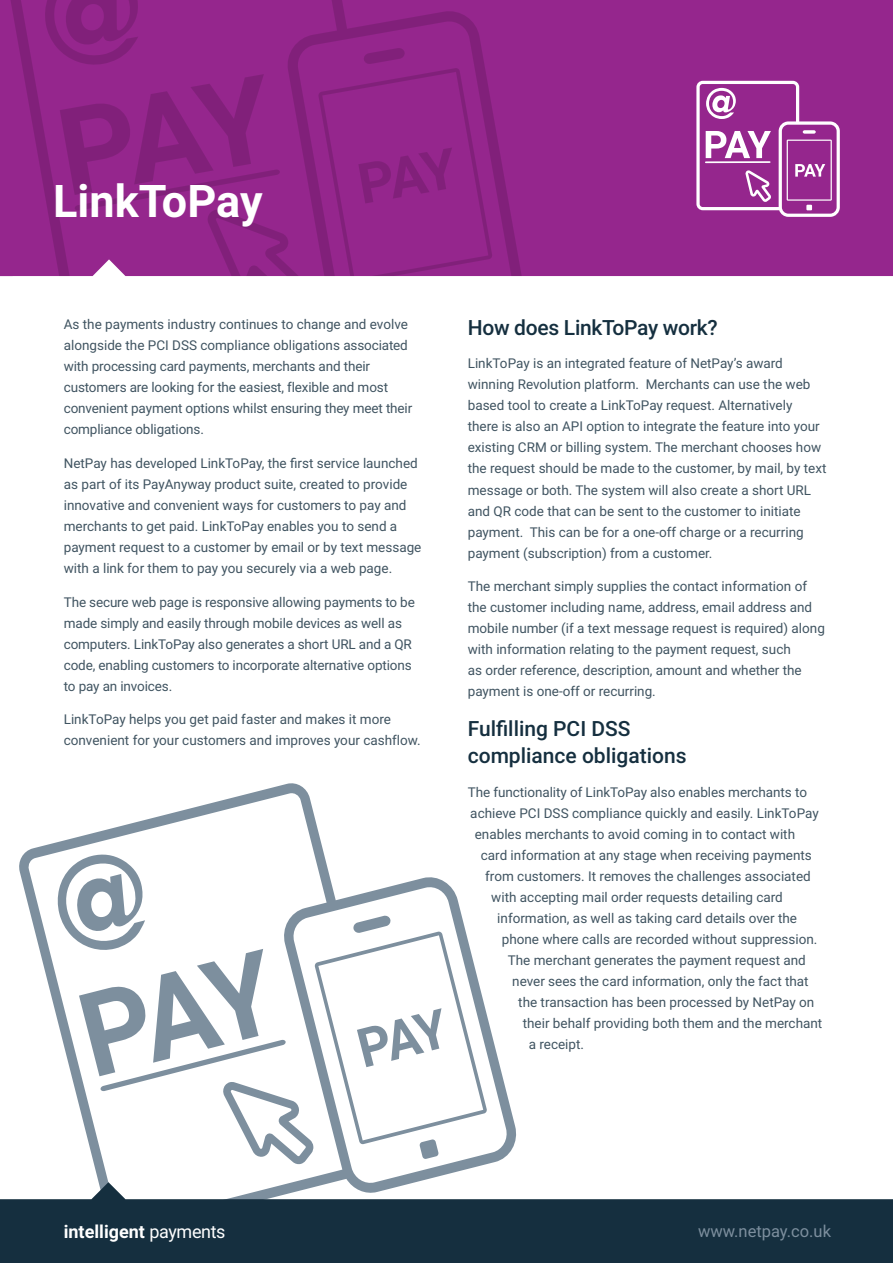
<style>
.page{position:relative;width:893px;height:1263px;background:#fff}
.page>*{position:absolute;margin:0;border:0;box-sizing:border-box;transform-origin:0 0}
.t1{font:700 45px "Roboto";color:#fff}
.t2{font:500 21px/27px "Roboto";color:#152f3f}
.t3{font:700 18px "Roboto";color:#fff}
.t4{font:16.5px "Roboto";color:#7d8f9e}
.t5{font:13.5px/21px "Roboto";color:#405461}
.s1{font-weight:400}
</style>
<div class="page">
<svg style="left:19px;top:783px;width:498px;height:399px"></svg>
<svg style="left:57px;top:853px;width:430px;height:311px"></svg>
<svg style="left:0;top:1182px;width:893px;height:81px;fill:#152f3f"></svg>
<div style="left:0;top:0;width:893px;height:276px;background:#95268d"></div>
<svg style="left:5px;top:0;width:519px;height:276px;background:#912589"></svg>
<svg style="left:44px;top:0;width:95px;height:65px;background:#8b2383"></svg>
<svg style="left:60px;top:74px;width:241px;height:202px;background:#902588"></svg>
<svg style="left:318px;top:48px;width:174px;height:228px;background:#91258a"></svg>
<svg style="left:696px;top:81px;width:144px;height:136px;background:#a950a3"></svg>
<p class="t1" style="left:53px;top:169px;width:211px">LinkToPay</p>
<p class="t5" style="left:64px;top:313px;width:350px">As the payments industry continues to change and evolve alongside the PCI DSS compliance obligations associated with processing card payments, merchants and their customers are looking for the easiest, flexible and most convenient payment options whilst ensuring they meet their compliance obligations.</p>
<p class="t5" style="left:64px;top:452px;width:359px">NetPay has developed LinkToPay, the first service launched as part of its PayAnyway product suite, created to provide innovative and convenient ways for customers to pay and merchants to get paid. LinkToPay enables you to send a payment request to a customer by email or by text message with a link for them to pay you securely via a web page.</p>
<p class="t5" style="left:64px;top:591px;width:353px">The secure web page is responsive allowing payments to be made simply and easily through mobile devices as well as computers. LinkToPay also generates a short URL and a QR code, enabling customers to incorporate alternative options to pay an invoices.</p>
<p class="t5" style="left:64px;top:709px;width:358px">LinkToPay helps you get paid faster and makes it more convenient for your customers and improves your cashflow.</p>
<p class="t2" style="left:468px;top:313px;width:252px">How does LinkToPay work?</p>
<p class="t5" style="left:468px;top:353px;width:360px">LinkToPay is an integrated feature of NetPay’s award winning Revolution platform. Merchants can use the web based tool to create a LinkToPay request. Alternatively<br>there is also an API option to integrate the feature into your existing CRM or billing system. The merchant chooses how the request should be made to the customer, by mail, by text message or both. The system will also create a short URL and QR code that can be sent to the customer to initiate payment. This can be for a one-off charge or a recurring payment (subscription) from a customer.</p>
<p class="t5" style="left:468px;top:575px;width:359px">The merchant simply supplies the contact information of the customer including name, address, email address and mobile number (if a text message request is required) along with information relating to the payment request, such<br>as order reference, description, amount and whether the payment is one-off or recurring.</p>
<p class="t2" style="left:468px;top:714px;width:220px">Fulfilling PCI DSS compliance obligations</p>
<p class="t5" style="left:468px;top:781px;width:341px">The functionality of LinkToPay also enables merchants to</p>
<p class="t5" style="left:470px;top:802px;width:350px">achieve PCI DSS compliance quickly and easily. LinkToPay</p>
<p class="t5" style="left:475px;top:823px;width:322px">enables merchants to avoid coming in to contact with</p>
<p class="t5" style="left:481px;top:844px;width:333px">card information at any stage when receiving payments</p>
<p class="t5" style="left:485px;top:865px;width:327px">from customers. It removes the challenges associated</p>
<p class="t5" style="left:491px;top:886px;width:293px">with accepting mail order requests detailing card</p>
<p class="t5" style="left:497px;top:907px;width:301px">information, as well as taking card details over the</p>
<p class="t5" style="left:502px;top:928px;width:317px">phone where calls are recorded without suppression.</p>
<p class="t5" style="left:508px;top:949px;width:300px">The merchant generates the payment request and</p>
<p class="t5" style="left:512px;top:970px;width:298px">never sees the card information, only the fact that</p>
<p class="t5" style="left:518px;top:991px;width:298px">the transaction has been processed by NetPay on</p>
<p class="t5" style="left:523px;top:1012px;width:301px">their behalf providing both them and the merchant</p>
<p class="t5" style="left:529px;top:1033px;width:57px">a receipt.</p>
<p class="t3" style="left:64px;top:1219px;width:163px">intelligent <span class="s1">payments</span></p>
<p class="t4" style="left:698px;top:1220px;width:135px">www.netpay.co.uk</p>
</div>
